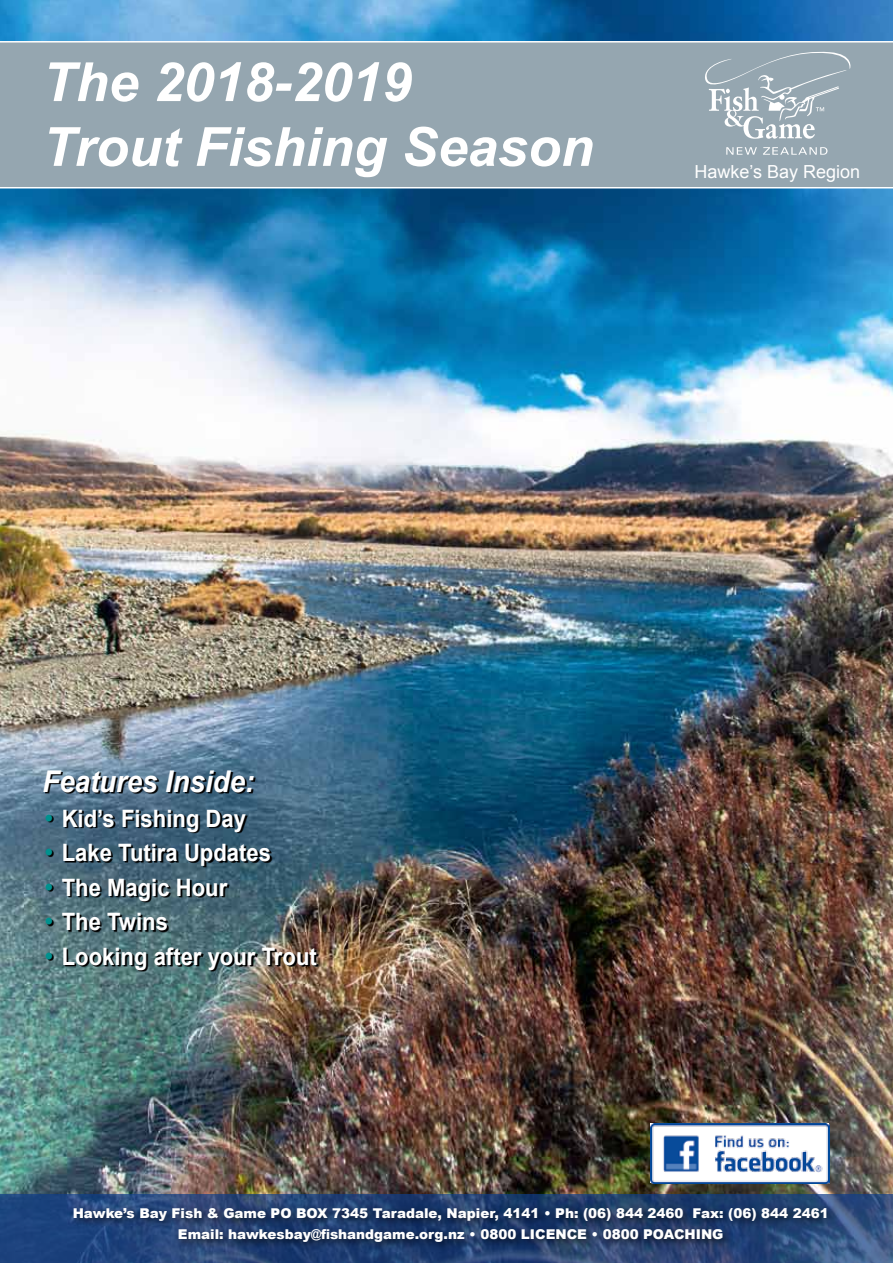
<style>
.page{position:relative;width:893px;height:1263px;background:#fff}
.page>*{position:absolute;margin:0;border:0;box-sizing:border-box;transform-origin:0 0}
.t1{font:italic 700 54px/64.8px "Arial";color:#fff}
.t2{font:italic 700 30px "Arial";color:#fff;scale:.92 1}
.t3{font:700 24px "Arial";color:#fff;scale:.92 1}
.t4{font:18px "Arial";color:#fff}
.t5{font:900 13.5px/21px "Arial";color:#fff;text-align:center}
.s1{font-family:"Swiss 721 BT";color:#00918e}
</style>
<div class="page">
<img style="left:0;top:0;width:893px;height:1194px">
<div style="left:0;top:41px;width:893px;height:147px;background:#95a6b0"></div>
<svg style="left:726px;top:147px;width:31px;height:8px"></svg>
<svg style="left:763px;top:147px;width:64px;height:8px"></svg>
<svg style="left:705px;top:52px;width:145px;height:87px"></svg>
<svg style="left:45px;top:772px;width:273px;height:199px"></svg>
<svg style="left:0;top:1194px;width:893px;height:69px"></svg>
<img style="left:651px;top:1124px;width:178px;height:59px">
<div style="left:69px;top:1203px;width:768px;height:49px;background:#000;opacity:.75"></div>
<h1 class="t1" style="left:43px;top:51px;width:553px">The 2018-2019<br>Trout Fishing Season</h1>
<h3 class="t4" style="left:694px;top:160px;width:167px">Hawke’s Bay Region</h3>
<h2 class="t2" style="left:43px;top:762px;width:232px">Features Inside:</h2>
<h3 class="t3" style="left:43px;top:802px;width:223px"><span class="s1">•</span> Kid’s Fishing Day</h3>
<h3 class="t3" style="left:43px;top:837px;width:250px"><span class="s1">•</span> Lake Tutira Updates</h3>
<h3 class="t3" style="left:43px;top:871px;width:202px"><span class="s1">•</span> The Magic Hour</h3>
<h3 class="t3" style="left:43px;top:906px;width:138px"><span class="s1">•</span> The Twins</h3>
<h3 class="t3" style="left:43px;top:940px;width:300px"><span class="s1">•</span> Looking after your Trout</h3>
<p class="t5" style="left:73px;top:1202px;width:758px">Hawke’s Bay Fish &amp; Game PO BOX 7345 Taradale, Napier, 4141 • Ph: (06) 844 2460 Fax: (06) 844 2461<br>Email: hawkesbay@fishandgame.org.nz • 0800 LICENCE • 0800 POACHING</p>
</div>
